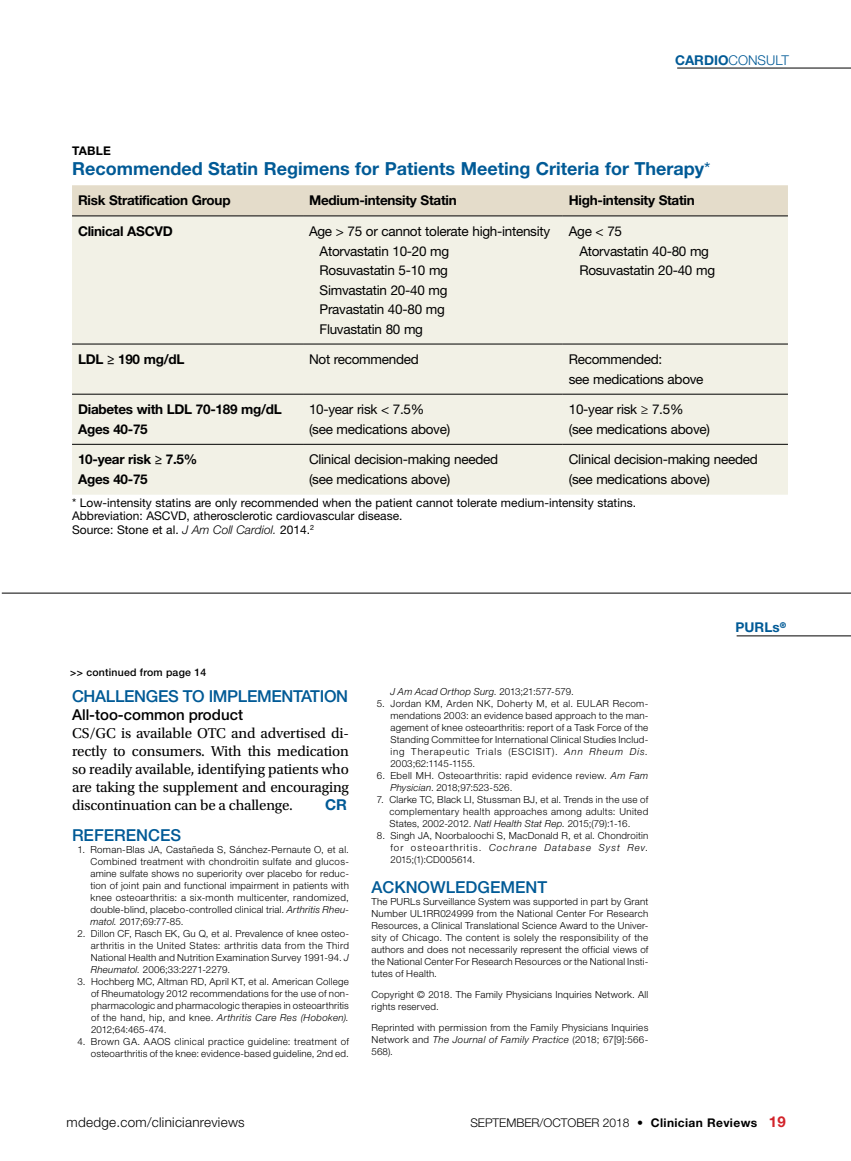
<style>
.page{position:relative;width:851px;height:1161px;background:#fff}
.page>*{position:absolute;margin:0;border:0;box-sizing:border-box;transform-origin:0 0}
.t1{font:700 18px "Helvetica Neue LT Std";color:#005a96}
.t2{font:500 16.5px "Helvetica Neue LT Std";letter-spacing:-.01em;color:#005a96}
.t3{font:15px/18px "Utopia Std";letter-spacing:-.01em;color:#000;text-align:justify}
.t4{font:500 15px "Helvetica Neue LT Std";color:#000}
.t5{font:700 15px "Helvetica Neue LT Std";color:#005a96}
.t6{font:13.5px/19.5px "Helvetica Neue LT Std";letter-spacing:-.02em;color:#000}
.t7{font:700 13.5px/19.5px "Helvetica Neue LT Std";letter-spacing:-.02em;color:#000}
.t8{font:300 13.5px "Helvetica Neue LT Std";letter-spacing:.02em;color:#000}
.t9{font:300 13.5px "Helvetica Neue LT Std";color:#005a96}
.t10{font:700 13.5px "Helvetica Neue LT Std";color:#005a96}
.t11{font:12px/13.5px "Helvetica Neue LT Std";color:#000}
.t12{font:300 12px "Helvetica Neue LT Std";color:#000}
.t13{font:700 12px "Helvetica Neue LT Std";letter-spacing:.02em;color:#000}
.t14{font:500 10.5px "Helvetica Neue LT Std";letter-spacing:.02em;color:#000}
.t15{font:300 9.75px/12px "Helvetica Neue LT Std";letter-spacing:.02em;color:#000;text-align:justify}
.t16{font:300 9.75px/12px "Helvetica Neue LT Std";letter-spacing:.04em;color:#000}
.t17{font:italic 300 9.75px "Helvetica Neue LT Std";letter-spacing:.02em;color:#000}
.s1{font-weight:700}
.s2{font-weight:400}
.s3{font-weight:300;font-style:italic}
.s4{font-style:italic}
.s5{font-style:normal}
.s6{font-weight:700;font-size:15px;color:#d2232a}
</style>
<div class="page">
<hr style="left:677px;top:68px;width:173px;height:1px;background:#000">
<div style="left:72px;top:185px;width:716px;height:31px;background:#e4dcca"></div>
<div style="left:72px;top:217px;width:716px;height:278px;background:#f2f1e6"></div>
<hr style="left:72px;top:216px;width:231px;height:1px;background:#000">
<hr style="left:303px;top:216px;width:259px;height:1px;background:#000">
<hr style="left:562px;top:216px;width:226px;height:1px;background:#000">
<hr style="left:72px;top:344px;width:231px;height:1px;background:#000">
<hr style="left:303px;top:344px;width:259px;height:1px;background:#000">
<hr style="left:562px;top:344px;width:226px;height:1px;background:#000">
<hr style="left:72px;top:394px;width:231px;height:1px;background:#000">
<hr style="left:303px;top:394px;width:259px;height:1px;background:#000">
<hr style="left:562px;top:394px;width:226px;height:1px;background:#000">
<hr style="left:72px;top:444px;width:231px;height:1px;background:#000">
<hr style="left:303px;top:444px;width:259px;height:1px;background:#000">
<hr style="left:562px;top:444px;width:226px;height:1px;background:#000">
<hr style="left:736px;top:636px;width:114px;height:1px;background:#000">
<hr style="left:2px;top:593px;width:848px;height:1px;background:#000">
<h3 class="t9" style="left:675px;top:51px;width:115px"><span class="s1">CARDIO</span>CONSULT</h3>
<p class="t13" style="left:72px;top:144px;width:40px">TABLE</p>
<h1 class="t1" style="left:72px;top:157px;width:640px">Recommended Statin Regimens for Patients Meeting Criteria for Therapy<span class="s2">*</span></h1>
<h3 class="t7" style="left:78px;top:191px;width:154px">Risk Stratification Group</h3>
<h3 class="t7" style="left:309px;top:191px;width:149px">Medium-intensity Statin</h3>
<h3 class="t7" style="left:568px;top:191px;width:127px">High-intensity Statin</h3>
<h3 class="t7" style="left:78px;top:221px;width:96px">Clinical ASCVD</h3>
<h3 class="t6" style="left:319px;top:221px;width:232px;text-indent:-11px">Age &gt; 75 or cannot tolerate high-intensity<br>Atorvastatin 10-20 mg<br>Rosuvastatin 5-10 mg<br>Simvastatin 20-40 mg<br>Pravastatin 40-80 mg<br>Fluvastatin 80 mg</h3>
<h3 class="t6" style="left:579px;top:221px;width:137px;text-indent:-11px">Age &lt; 75<br>Atorvastatin 40-80 mg<br>Rosuvastatin 20-40 mg</h3>
<h3 class="t7" style="left:78px;top:349px;width:108px">LDL ≥ 190 mg/dL</h3>
<h3 class="t6" style="left:309px;top:349px;width:111px">Not recommended</h3>
<h3 class="t6" style="left:569px;top:349px;width:136px">Recommended:<br>see medications above</h3>
<h3 class="t7" style="left:78px;top:399px;width:205px">Diabetes with LDL 70-189 mg/dL<br>Ages 40-75</h3>
<h3 class="t6" style="left:309px;top:400px;width:143px">10-year risk &lt; 7.5% (see medications above)</h3>
<h3 class="t6" style="left:569px;top:400px;width:143px">10-year risk ≥ 7.5% (see medications above)</h3>
<h3 class="t7" style="left:78px;top:450px;width:121px">10-year risk ≥ 7.5%<br>Ages 40-75</h3>
<h3 class="t6" style="left:309px;top:450px;width:190px">Clinical decision-making needed (see medications above)</h3>
<h3 class="t6" style="left:569px;top:450px;width:190px">Clinical decision-making needed (see medications above)</h3>
<p class="t11" style="left:72px;top:496px;width:565px">* Low-intensity statins are only recommended when the patient cannot tolerate medium-intensity statins.<br>Abbreviation: ASCVD, atherosclerotic cardiovascular disease.<br>Source: Stone et al. <span class="s3">J Am Coll Cardiol.</span> 2014.<sup>2</sup></p>
<p class="t14" style="left:70px;top:666px;width:137px">&gt;&gt; continued from page 14</p>
<h2 class="t2" style="left:72px;top:686px;width:277px">CHALLENGES TO IMPLEMENTATION</h2>
<h3 class="t4" style="left:72px;top:706px;width:172px">All-too-common product</h3>
<h3 class="t3" style="left:72px;top:724px;width:278px">CS/GC is available OTC and advertised di&shy;rectly to consumers. With this medication so readily available, identifying patients who are taking the supplement and encouraging discontinuation can be a challenge.</h3>
<h3 class="t5" style="left:325px;top:795px;width:23px">CR</h3>
<h2 class="t2" style="left:72px;top:825px;width:111px">REFERENCES</h2>
<p class="t15" style="left:90px;top:843px;width:260px;text-indent:-13px">1. Roman-Blas JA, Castañeda S, Sánchez-Pernaute O, et al.<br>Combined treatment with chondroitin sulfate and glucos&shy;amine sulfate shows no superiority over placebo for reduc&shy;tion of joint pain and functional impairment in patients with knee osteoarthritis: a six-month multicenter, randomized, double-blind, placebo-controlled clinical trial. <span class="s4">Arthritis Rheu&shy;matol.</span> 2017;69:77-85.</p>
<p class="t15" style="left:91px;top:927px;width:260px;text-indent:-13px">2. Dillon CF, Rasch EK, Gu Q, et al. Prevalence of knee osteo&shy;arthritis in the United States: arthritis data from the Third National Health and Nutrition Examination Survey 1991-94. <span class="s4">J Rheumatol.</span> 2006;33:2271-2279.</p>
<p class="t15" style="left:91px;top:975px;width:259px;text-indent:-14px">3. Hochberg MC, Altman RD, April KT, et al. American College of Rheumatology 2012 recommendations for the use of non&shy;pharmacologic and pharmacologic therapies in osteoarthritis of the hand, hip, and knee. <span class="s4">Arthritis Care Res (Hoboken).<br></span>2012;64:465-474.</p>
<p class="t15" style="left:77px;top:1035px;width:273px;text-align:right">4. Brown GA. AAOS clinical practice guideline: treatment of osteoarthritis of the knee: evidence-based guideline, 2nd ed.</p>
<p class="t17" style="left:390px;top:685px;width:185px">J Am Acad Orthop Surg<span class="s5">. 2013;21:577-579.</span></p>
<p class="t15" style="left:390px;top:697px;width:259px;text-indent:-14px">5. Jordan KM, Arden NK, Doherty M, et al. EULAR Recom&shy;mendations 2003: an evidence based approach to the man&shy;agement of knee osteoarthritis: report of a Task Force of the Standing Committee for International Clinical Studies Includ&shy;ing Therapeutic Trials (ESCISIT). <span class="s4">Ann Rheum Dis.<br></span>2003;62:1145-1155.</p>
<p class="t16" style="left:390px;top:769px;width:259px;text-indent:-14px">6. Ebell MH. Osteoarthritis: rapid evidence review. <span class="s4">Am Fam<br>Physician</span>. 2018;97:523-526.</p>
<p class="t15" style="left:389px;top:793px;width:260px;text-indent:-13px">7. Clarke TC, Black LI, Stussman BJ, et al. Trends in the use of complementary health approaches among adults: United States, 2002-2012. <span class="s4">Natl Health Stat Rep.</span> 2015;(79):1-16.</p>
<p class="t15" style="left:390px;top:829px;width:259px;text-indent:-14px">8. Singh JA, Noorbaloochi S, MacDonald R, et al. Chondroitin for osteoarthritis. <span class="s4">Cochrane Database Syst Rev.<br></span>2015;(1):CD005614.</p>
<h2 class="t2" style="left:371px;top:878px;width:177px">ACKNOWLEDGEMENT</h2>
<p class="t15" style="left:371px;top:896px;width:278px">The PURLs Surveillance System was supported in part by Grant Number UL1RR024999 from the National Center For Research Resources, a Clinical Translational Science Award to the Univer&shy;sity of Chicago. The content is solely the responsibility of the authors and does not necessarily represent the official views of the National Center For Research Resources or the National Insti&shy;tutes of Health.</p>
<p class="t15" style="left:371px;top:989px;width:278px">Copyright © 2018. The Family Physicians Inquiries Network. All rights reserved.</p>
<p class="t15" style="left:371px;top:1022px;width:278px">Reprinted with permission from the Family Physicians Inquiries Network and <span class="s4">The Journal of Family Practice</span> (2018; 67[9]:566- 568).</p>
<h3 class="t10" style="left:735px;top:619px;width:52px">PURLs<sup>®</sup></h3>
<h3 class="t8" style="left:67px;top:1114px;width:180px">mdedge.com/clinicianreviews</h3>
<p class="t12" style="left:470px;top:1115px;width:317px">SEPTEMBER/OCTOBER 2018 <span class="s1">• Clinician Reviews</span> <span class="s6">19</span></p>
</div>
